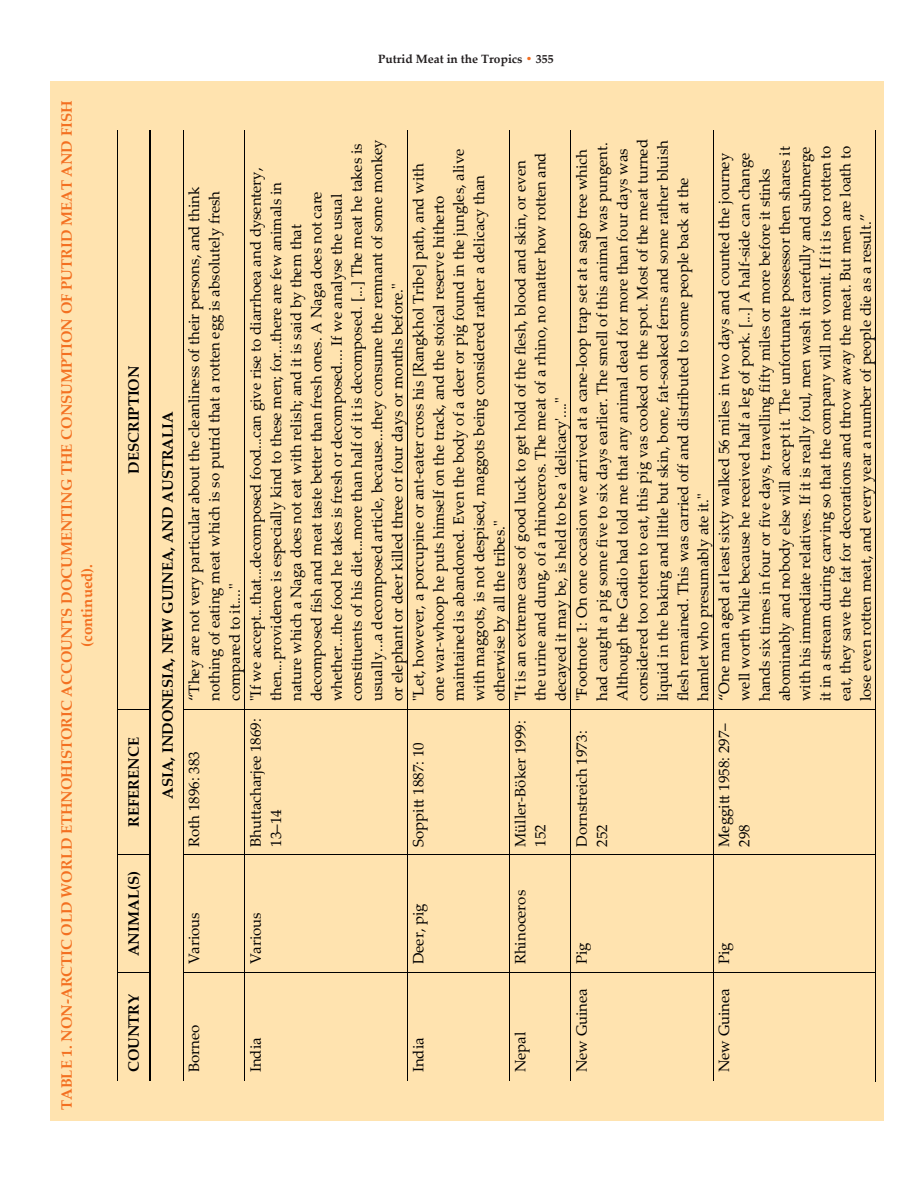
<style>
.page{position:relative;width:918px;height:1188px;background:#fff}
.page>*{position:absolute;margin:0;border:0;box-sizing:border-box;transform-origin:0 0}
.t1{font:15px/20.2px "Palatino Linotype";color:#000}
.t2{font:700 15px/20.2px "Palatino Linotype";color:#f37021;text-align:center}
.t3{font:700 15px "Palatino Linotype";color:#000}
.t4{font:700 12px "Palatino Linotype";color:#231f20}
.s1{color:#f36e21}
</style>
<div class="page">
<div style="left:50px;top:81px;width:834px;height:1039px;background:#ffe3af"></div>
<hr style="left:117px;top:973px;width:1px;height:107px;background:#000">
<hr style="left:117px;top:855px;width:1px;height:117px;background:#000">
<hr style="left:117px;top:710px;width:1px;height:145px;background:#000">
<hr style="left:117px;top:130px;width:1px;height:579px;background:#000">
<hr style="left:118px;top:972px;width:31px;height:1px;background:#000">
<hr style="left:118px;top:855px;width:31px;height:1px;background:#000">
<hr style="left:118px;top:709px;width:31px;height:1px;background:#000">
<hr style="left:149px;top:973px;width:1px;height:107px;background:#000">
<hr style="left:151px;top:973px;width:1px;height:107px;background:#000">
<hr style="left:149px;top:855px;width:1px;height:116px;background:#000">
<hr style="left:151px;top:855px;width:1px;height:116px;background:#000">
<hr style="left:149px;top:710px;width:1px;height:143px;background:#000">
<hr style="left:151px;top:710px;width:1px;height:143px;background:#000">
<hr style="left:149px;top:130px;width:1px;height:577px;background:#000">
<hr style="left:151px;top:130px;width:1px;height:577px;background:#000">
<hr style="left:183px;top:973px;width:1px;height:107px;background:#000">
<hr style="left:183px;top:855px;width:1px;height:117px;background:#000">
<hr style="left:183px;top:710px;width:1px;height:145px;background:#000">
<hr style="left:183px;top:130px;width:1px;height:579px;background:#000">
<hr style="left:184px;top:972px;width:60px;height:1px;background:#000">
<hr style="left:184px;top:855px;width:60px;height:1px;background:#000">
<hr style="left:184px;top:709px;width:60px;height:1px;background:#000">
<hr style="left:244px;top:973px;width:1px;height:107px;background:#000">
<hr style="left:244px;top:855px;width:1px;height:117px;background:#000">
<hr style="left:244px;top:710px;width:1px;height:145px;background:#000">
<hr style="left:244px;top:130px;width:1px;height:579px;background:#000">
<hr style="left:245px;top:972px;width:162px;height:1px;background:#000">
<hr style="left:245px;top:855px;width:162px;height:1px;background:#000">
<hr style="left:245px;top:709px;width:162px;height:1px;background:#000">
<hr style="left:407px;top:973px;width:1px;height:107px;background:#000">
<hr style="left:407px;top:855px;width:1px;height:117px;background:#000">
<hr style="left:407px;top:710px;width:1px;height:145px;background:#000">
<hr style="left:407px;top:130px;width:1px;height:579px;background:#000">
<hr style="left:408px;top:972px;width:101px;height:1px;background:#000">
<hr style="left:408px;top:855px;width:101px;height:1px;background:#000">
<hr style="left:408px;top:709px;width:101px;height:1px;background:#000">
<hr style="left:509px;top:973px;width:1px;height:107px;background:#000">
<hr style="left:509px;top:855px;width:1px;height:117px;background:#000">
<hr style="left:509px;top:710px;width:1px;height:145px;background:#000">
<hr style="left:509px;top:130px;width:1px;height:579px;background:#000">
<hr style="left:510px;top:972px;width:60px;height:1px;background:#000">
<hr style="left:510px;top:855px;width:60px;height:1px;background:#000">
<hr style="left:510px;top:709px;width:60px;height:1px;background:#000">
<hr style="left:570px;top:973px;width:1px;height:107px;background:#000">
<hr style="left:570px;top:855px;width:1px;height:117px;background:#000">
<hr style="left:570px;top:710px;width:1px;height:145px;background:#000">
<hr style="left:570px;top:130px;width:1px;height:579px;background:#000">
<hr style="left:571px;top:972px;width:142px;height:1px;background:#000">
<hr style="left:571px;top:855px;width:142px;height:1px;background:#000">
<hr style="left:571px;top:709px;width:142px;height:1px;background:#000">
<hr style="left:713px;top:973px;width:1px;height:107px;background:#000">
<hr style="left:713px;top:855px;width:1px;height:117px;background:#000">
<hr style="left:713px;top:710px;width:1px;height:145px;background:#000">
<hr style="left:713px;top:130px;width:1px;height:579px;background:#000">
<hr style="left:875px;top:973px;width:1px;height:109px;background:#000">
<hr style="left:713px;top:972px;width:162px;height:1px;background:#000">
<hr style="left:875px;top:855px;width:1px;height:117px;background:#000">
<hr style="left:713px;top:855px;width:162px;height:1px;background:#000">
<hr style="left:875px;top:710px;width:1px;height:145px;background:#000">
<hr style="left:713px;top:709px;width:162px;height:1px;background:#000">
<hr style="left:875px;top:130px;width:1px;height:579px;background:#000">
<p class="t2" style="left:56px;top:1110px;width:1011px;rotate:-90deg">TABLE 1. NON-ARCTIC OLD WORLD ETHNOHISTORIC ACCOUNTS DOCUMENTING THE CONSUMPTION OF PUTRID MEAT AND FISH (continued).</p>
<p class="t4" style="left:378px;top:50px;width:177px">Putrid Meat in the Tropics <span class="s1">•</span> 355</p>
<p class="t3" style="left:123px;top:474px;width:110px;rotate:-90deg">DESCRIPTION</p>
<p class="t3" style="left:123px;top:827px;width:91px;rotate:-90deg">REFERENCE</p>
<p class="t3" style="left:123px;top:956px;width:86px;rotate:-90deg">ANIMAL(S)</p>
<p class="t3" style="left:123px;top:1072px;width:80px;rotate:-90deg">COUNTRY</p>
<p class="t3" style="left:157px;top:799px;width:389px;rotate:-90deg">ASIA, INDONESIA, NEW GUINEA, AND AUSTRALIA</p>
<p class="t1" style="left:245px;top:701px;width:563px;rotate:-90deg">"If we accept...that...decomposed food...can give rise to diarrhoea and dysentery, then...providence is especially kind to these men; for...there are few animals in nature which a Naga does not eat with relish; and it is said by them that decomposed fish and meat taste better than fresh ones. A Naga does not care whether...the food he takes is fresh or decomposed.... If we analyse the usual constituents of his diet...more than half of it is decomposed. [...] The meat he takes is usually...a decomposed article, because...they consume the remnant of some monkey or elephant or deer killed three or four days or months before."</p>
<p class="t1" style="left:571px;top:701px;width:563px;rotate:-90deg">"Footnote 1: On one occasion we arrived at a cane-loop trap set at a sago tree which had caught a pig some five to six days earlier. The smell of this animal was pungent.<br>Although the Gadio had told me that any animal dead for more than four days was considered too rotten to eat, this pig vas cooked on the spot. Most of the meat turned liquid in the baking and little but skin, bone, fat-soaked ferns and some rather bluish flesh remained. This was carried off and distributed to some people back at the hamlet who presumably ate it."</p>
<p class="t1" style="left:713px;top:701px;width:557px;rotate:-90deg">“One man aged at least sixty walked 56 miles in two days and counted the journey well worth while because he received half a leg of pork. [...] A half-side can change hands six times in four or five days, travelling fifty miles or more before it stinks abominably and nobody else will accept it. The unfortunate possessor then shares it with his immediate relatives. If it is really foul, men wash it carefully and submerge it in a stream during carving so that the company will not vomit. If it is too rotten to eat, they save the fat for decorations and throw away the meat. But men are loath to lose even rotten meat, and every year a number of people die as a result.”</p>
<p class="t1" style="left:408px;top:701px;width:554px;rotate:-90deg">"Let, however, a porcupine or ant-eater cross his [Rangkhol Tribe] path, and with one war-whoop he puts himself on the track, and the stoical reserve hitherto maintained is abandoned. Even the body of a deer or pig found in the jungles, alive with maggots, is not despised, maggots being considered rather a delicacy than otherwise by all the tribes."</p>
<p class="t1" style="left:510px;top:701px;width:550px;rotate:-90deg">"It is an extreme case of good luck to get hold of the flesh, blood and skin, or even the urine and dung, of a rhinoceros. The meat of a rhino, no matter how rotten and decayed it may be, is held to be a 'delicacy'...."</p>
<p class="t1" style="left:184px;top:701px;width:516px;rotate:-90deg">“They are not very particular about the cleanliness of their persons, and think nothing of eating meat which is so putrid that a rotten egg is absolutely fresh compared to it...."</p>
<p class="t1" style="left:184px;top:847px;width:97px;rotate:-90deg">Roth 1896: 383</p>
<p class="t1" style="left:245px;top:847px;width:130px;rotate:-90deg">Bhuttacharjee 1869:<br>13–14</p>
<p class="t1" style="left:408px;top:847px;width:106px;rotate:-90deg">Soppitt 1887: 10</p>
<p class="t1" style="left:510px;top:847px;width:128px;rotate:-90deg">Müller-Böker 1999:<br>152</p>
<p class="t1" style="left:571px;top:847px;width:118px;rotate:-90deg">Dornstreich 1973:<br>252</p>
<p class="t1" style="left:713px;top:847px;width:125px;rotate:-90deg">Meggitt 1958: 297–<br>298</p>
<p class="t1" style="left:184px;top:964px;width:54px;rotate:-90deg">Various</p>
<p class="t1" style="left:184px;top:1072px;width:49px;rotate:-90deg">Borneo</p>
<p class="t1" style="left:245px;top:964px;width:54px;rotate:-90deg">Various</p>
<p class="t1" style="left:245px;top:1072px;width:36px;rotate:-90deg">India</p>
<p class="t1" style="left:408px;top:964px;width:63px;rotate:-90deg">Deer, pig</p>
<p class="t1" style="left:408px;top:1072px;width:36px;rotate:-90deg">India</p>
<p class="t1" style="left:510px;top:964px;width:76px;rotate:-90deg">Rhinoceros</p>
<p class="t1" style="left:510px;top:1072px;width:42px;rotate:-90deg">Nepal</p>
<p class="t1" style="left:571px;top:964px;width:23px;rotate:-90deg">Pig</p>
<p class="t1" style="left:571px;top:1072px;width:86px;rotate:-90deg">New Guinea</p>
<p class="t1" style="left:713px;top:964px;width:23px;rotate:-90deg">Pig</p>
<p class="t1" style="left:713px;top:1072px;width:86px;rotate:-90deg">New Guinea</p>
</div>
